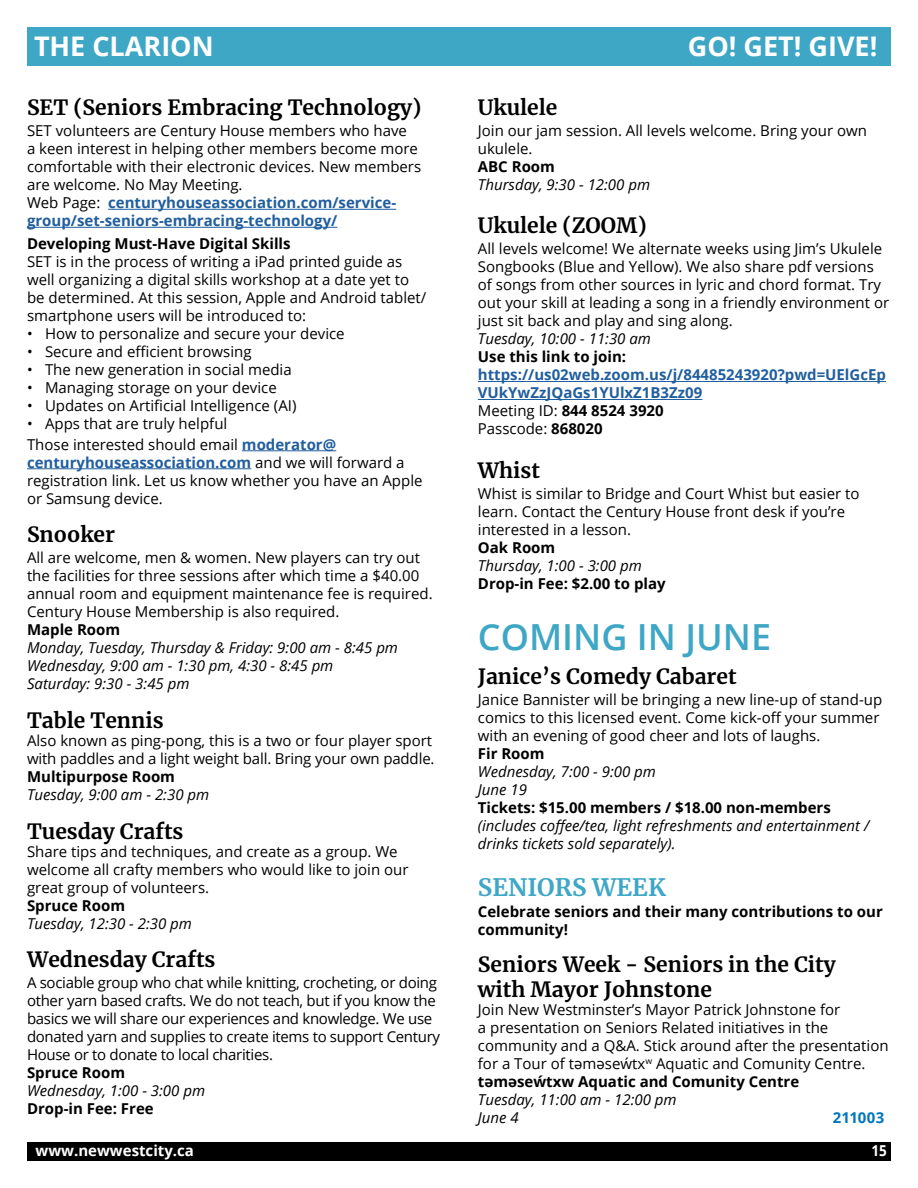
<style>
.page{position:relative;width:918px;height:1188px;background:#fff}
.page>*{position:absolute;margin:0;border:0;box-sizing:border-box;transform-origin:0 0}
.t1{font:600 36px "Open Sans";color:#3ea7c6}
.t2{font:700 27px "Open Sans";color:#fff}
.t3{font:700 24px "Merriweather";color:#3ea7c6}
.t4{font:700 21px/25.2px "Merriweather";color:#000}
.t5{font:15px/18px "Open Sans";color:#000}
.t6{font:italic 15px/18px "Open Sans";color:#000}
.t7{font:700 15px/18px "Open Sans";color:#000}
.t8{font:15px/18px "Open Sans";letter-spacing:-.02em;color:#000}
.t9{font:700 15px/18px "Open Sans";color:#215e9e}
.t10{font:700 15px "Open Sans";color:#fff}
.t11{font:700 15px "Open Sans";letter-spacing:.01em;color:#0075bf}
.t12{font:700 15px "Open Sans";color:#fff;scale:.9 1}
.s1{font-weight:700;color:#215e9e}
.s2{font-weight:400;color:#000}
.s3{color:#000}
.s4{font-weight:700}
</style>
<div class="page">
<div style="left:27px;top:1143px;width:864px;height:18px;background:#000"></div>
<div style="left:27px;top:27px;width:864px;height:39px;background:#3ea7c6"></div>
<hr style="left:108px;top:209px;width:288px;height:1px;background:#215e9e">
<hr style="left:27px;top:227px;width:310px;height:1px;background:#215e9e">
<hr style="left:242px;top:450px;width:94px;height:1px;background:#215e9e">
<hr style="left:27px;top:468px;width:224px;height:1px;background:#215e9e">
<hr style="left:478px;top:381px;width:408px;height:1px;background:#215e9e">
<hr style="left:478px;top:399px;width:224px;height:1px;background:#215e9e">
<h2 class="t2" style="left:34px;top:27px;width:181px">THE CLARION</h2>
<h2 class="t2" style="left:688px;top:27px;width:191px">GO! GET! GIVE!</h2>
<h3 class="t4" style="left:27px;top:94px;width:396px">SET (Seniors Embracing Technology)</h3>
<p class="t5" style="left:27px;top:121px;width:396px">SET volunteers are Century House members who have<br>a keen interest in helping other members become more comfortable with their electronic devices. New members are welcome. No May Meeting.<br>Web Page: <span class="s1">centuryhouseassociation.com/service&shy;group/set-seniors-embracing-technology/</span></p>
<p class="t7" style="left:27px;top:234px;width:265px">Developing Must-Have Digital Skills</p>
<p class="t5" style="left:27px;top:252px;width:401px">SET is in the process of writing a iPad printed guide as well organizing a digital skills workshop at a date yet to be determined. At this session, Apple and Android tablet/ smartphone users will be introduced to:</p>
<p class="t5" style="left:27px;top:324px;width:319px">• How to personalize and secure your device</p>
<p class="t5" style="left:27px;top:342px;width:226px">• Secure and efficient browsing</p>
<p class="t5" style="left:27px;top:360px;width:266px">• The new generation in social media</p>
<p class="t5" style="left:27px;top:378px;width:251px">• Managing storage on your device</p>
<p class="t5" style="left:27px;top:396px;width:271px">• Updates on Artificial Intelligence (AI)</p>
<p class="t5" style="left:27px;top:412px;width:311px;line-height:21px">• Apps that are truly helpful<br>Those interested should email <span class="s1">moderator@</span></p>
<p class="t5" style="left:27px;top:453px;width:397px"><span class="s1">centuryhouseassociation.com</span> and we will forward a registration link. Let us know whether you have an Apple or Samsung device.</p>
<h3 class="t4" style="left:27px;top:522px;width:90px">Snooker</h3>
<p class="t5" style="left:27px;top:549px;width:407px">All are welcome, men &amp; women. New players can try out the facilities for three sessions after which time a $40.00 annual room and equipment maintenance fee is required.<br>Century House Membership is also required.</p>
<p class="t7" style="left:27px;top:621px;width:95px">Maple Room</p>
<p class="t6" style="left:27px;top:639px;width:373px">Monday, Tuesday, Thursday &amp; Friday: 9:00 am - 8:45 pm<br>Wednesday, 9:00 am - 1:30 pm, 4:30 - 8:45 pm<br>Saturday: 9:30 - 3:45 pm</p>
<h3 class="t4" style="left:27px;top:707px;width:138px">Table Tennis</h3>
<p class="t5" style="left:27px;top:731px;width:409px">Also known as ping-pong, this is a two or four player sport with paddles and a light weight ball. Bring your own paddle.</p>
<p class="t7" style="left:27px;top:767px;width:150px">Multipurpose Room</p>
<p class="t6" style="left:27px;top:785px;width:184px">Tuesday, 9:00 am - 2:30 pm</p>
<h3 class="t4" style="left:27px;top:818px;width:158px">Tuesday Crafts</h3>
<p class="t5" style="left:27px;top:842px;width:383px">Share tips and techniques, and create as a group. We welcome all crafty members who would like to join our great group of volunteers.</p>
<p class="t7" style="left:27px;top:896px;width:100px">Spruce Room</p>
<p class="t6" style="left:27px;top:914px;width:167px">Tuesday, 12:30 - 2:30 pm</p>
<h3 class="t4" style="left:27px;top:947px;width:190px">Wednesday Crafts</h3>
<p class="t8" style="left:27px;top:974px;width:415px">A sociable group who chat while knitting, crocheting, or doing other yarn based crafts. We do not teach, but if you know the basics we will share our experiences and knowledge. We use donated yarn and supplies to create items to support Century House or to donate to local charities.</p>
<p class="t7" style="left:27px;top:1064px;width:100px">Spruce Room</p>
<p class="t6" style="left:27px;top:1082px;width:180px">Wednesday, 1:00 - 3:00 pm</p>
<p class="t7" style="left:27px;top:1100px;width:128px">Drop-in Fee: Free</p>
<h3 class="t4" style="left:478px;top:94px;width:81px">Ukulele</h3>
<p class="t5" style="left:478px;top:121px;width:391px">Join our jam session. All levels welcome. Bring your own ukulele.</p>
<p class="t7" style="left:478px;top:157px;width:79px">ABC Room</p>
<p class="t6" style="left:478px;top:175px;width:174px">Thursday, 9:30 - 12:00 pm</p>
<h3 class="t4" style="left:478px;top:213px;width:170px">Ukulele (ZOOM)</h3>
<p class="t5" style="left:478px;top:240px;width:413px">All levels welcome! We alternate weeks using Jim’s Ukulele Songbooks (Blue and Yellow). We also share pdf versions of songs from other sources in lyric and chord format. Try out your skill at leading a song in a friendly environment or just sit back and play and sing along.</p>
<p class="t6" style="left:478px;top:330px;width:175px">Tuesday, 10:00 - 11:30 am</p>
<p class="t7" style="left:478px;top:348px;width:150px">Use this link to join:</p>
<p class="t9" style="left:478px;top:366px;width:410px">https://us02web.zoom.us/j/84485243920?pwd=UElGcEp<br>VUkYwZzJQaGs1YUlxZ1B3Zz09<br><span class="s2">Meeting ID:</span> <span class="s3">844 8524 3920<br></span><span class="s2">Passcode:</span> <span class="s3">868020</span></p>
<h3 class="t4" style="left:478px;top:457px;width:64px">Whist</h3>
<p class="t5" style="left:478px;top:484px;width:383px">Whist is similar to Bridge and Court Whist but easier to learn. Contact the Century House front desk if you’re interested in a lesson.</p>
<p class="t7" style="left:478px;top:538px;width:79px">Oak Room</p>
<p class="t6" style="left:478px;top:556px;width:165px">Thursday, 1:00 - 3:00 pm</p>
<p class="t7" style="left:478px;top:574px;width:189px">Drop-in Fee: $2.00 to play</p>
<h1 class="t1" style="left:478px;top:612px;width:295px">COMING IN JUNE</h1>
<h3 class="t4" style="left:478px;top:663px;width:260px">Janice’s Comedy Cabaret</h3>
<p class="t5" style="left:478px;top:690px;width:406px">Janice Bannister will be bringing a new line-up of stand-up comics to this licensed event. Come kick-off your summer with an evening of good cheer and lots of laughs.</p>
<p class="t7" style="left:478px;top:744px;width:68px">Fir Room</p>
<p class="t6" style="left:478px;top:762px;width:180px">Wednesday, 7:00 - 9:00 pm<br>June 19</p>
<p class="t7" style="left:478px;top:798px;width:354px">Tickets: $15.00 members / $18.00 non-members</p>
<p class="t6" style="left:478px;top:816px;width:393px">(includes coffee/tea, light refreshments and entertainment / drinks tickets sold separately).</p>
<h3 class="t3" style="left:478px;top:870px;width:190px">SENIORS WEEK</h3>
<p class="t7" style="left:478px;top:902px;width:406px">Celebrate seniors and their many contributions to our community!</p>
<h3 class="t4" style="left:478px;top:951px;width:359px">Seniors Week - Seniors in the City with Mayor Johnstone</h3>
<p class="t5" style="left:478px;top:1000px;width:412px">Join New Westminster’s Mayor Patrick Johnstone for<br>a presentation on Seniors Related initiatives in the community and a Q&amp;A. Stick around after the presentation for a Tour of tәmәseẃtx<sup>w</sup> Aquatic and Comunity Centre. <span class="s4">tәmәseẃtxw Aquatic and Comunity Centre</span></p>
<p class="t6" style="left:478px;top:1090px;width:200px">Tuesday, 11:00 am - 12:00 pm<br>June 4</p>
<p class="t11" style="left:833px;top:1107px;width:53px">211003</p>
<p class="t10" style="left:36px;top:1140px;width:160px">www.newwestcity.ca</p>
<p class="t12" style="left:871px;top:1140px;width:19px">15</p>
</div>
